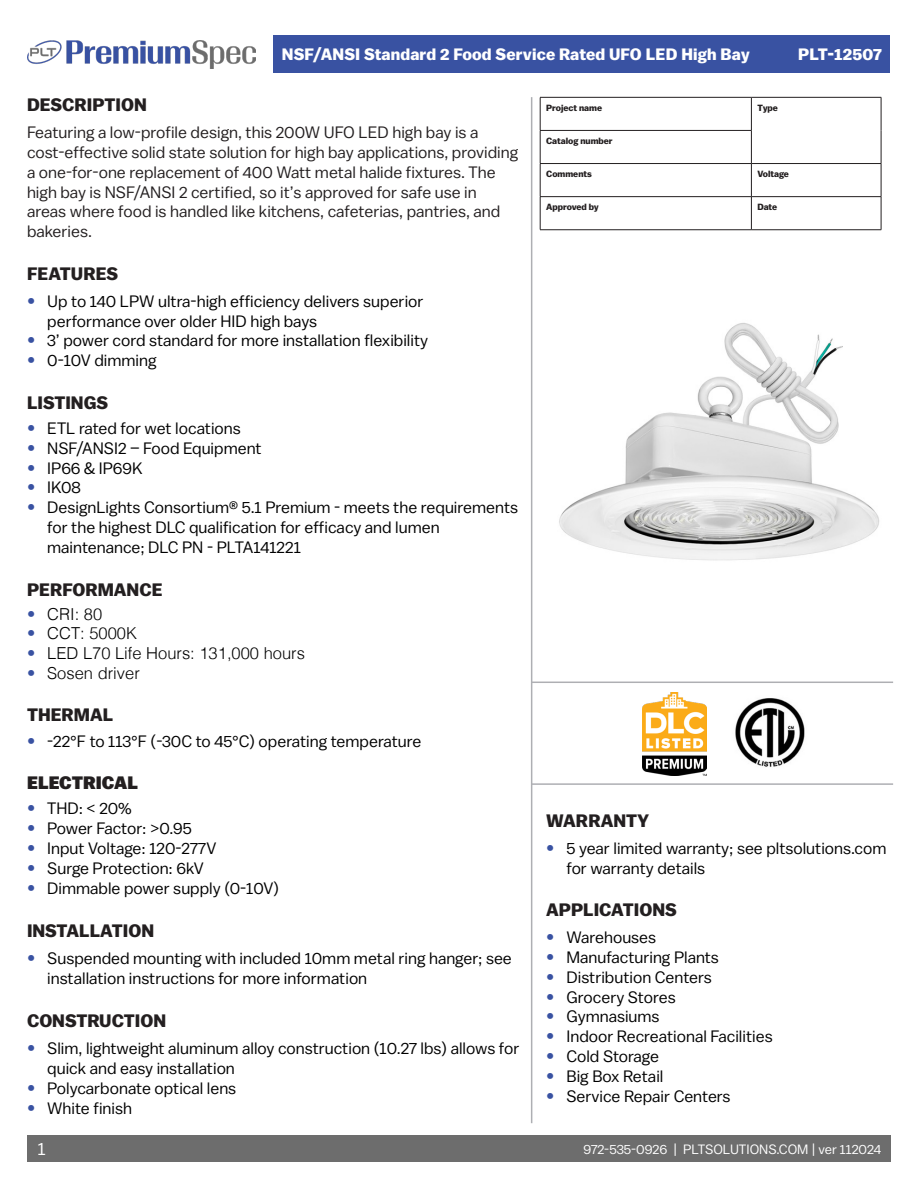
<style>
.page{position:relative;width:918px;height:1188px;background:#fff}
.page>*{position:absolute;margin:0;border:0;box-sizing:border-box;transform-origin:0 0}
.t1{font:700 18px "Balto";color:#231f20}
.t2{font:900 18px "Balto";color:#231f20}
.t3{font:18px "Balto";color:#fff}
.t4{font:16.5px/19.8px "Balto";color:#000}
.PLT_Body{font:16.5px/19.8px "Balto";color:#231f20}
.t5{font:300 16.5px "Helvetica";color:#000}
.t6{font:700 16.5px "Balto";letter-spacing:.01em;color:#fff}
.t7{font:13.5px "Balto";color:#fff}
.t8{font:700 9px "Balto";color:#231f20}
.s1{font-family:"Helvetica";font-weight:300;color:#3952a2}
.s2{color:#3952a2}
</style>
<div class="page">
<div style="left:27px;top:1135px;width:864px;height:27px;background:#6d6d6d"></div>
<div style="left:274px;top:35px;width:616px;height:37px;background:#3952a2"></div>
<hr style="left:531px;top:97px;width:1px;height:1026px;background:#aeafb3">
<hr style="left:540px;top:97px;width:211px;height:1px;background:#231f20">
<hr style="left:540px;top:98px;width:1px;height:32px;background:#231f20">
<hr style="left:751px;top:97px;width:130px;height:1px;background:#231f20">
<hr style="left:751px;top:98px;width:1px;height:32px;background:#231f20">
<hr style="left:881px;top:98px;width:1px;height:32px;background:#231f20">
<hr style="left:540px;top:130px;width:212px;height:1px;background:#231f20">
<hr style="left:540px;top:131px;width:1px;height:32px;background:#231f20">
<hr style="left:751px;top:131px;width:1px;height:32px;background:#231f20">
<hr style="left:881px;top:130px;width:1px;height:33px;background:#231f20">
<hr style="left:540px;top:163px;width:211px;height:1px;background:#231f20">
<hr style="left:540px;top:164px;width:1px;height:32px;background:#231f20">
<hr style="left:751px;top:163px;width:130px;height:1px;background:#231f20">
<hr style="left:751px;top:164px;width:1px;height:32px;background:#231f20">
<hr style="left:881px;top:164px;width:1px;height:32px;background:#231f20">
<hr style="left:540px;top:196px;width:211px;height:1px;background:#231f20">
<hr style="left:540px;top:197px;width:1px;height:33px;background:#231f20">
<hr style="left:751px;top:196px;width:130px;height:1px;background:#231f20">
<hr style="left:751px;top:197px;width:1px;height:33px;background:#231f20">
<hr style="left:881px;top:197px;width:1px;height:33px;background:#231f20">
<hr style="left:540px;top:229px;width:211px;height:1px;background:#231f20">
<hr style="left:751px;top:229px;width:130px;height:1px;background:#231f20">
<hr style="left:531px;top:682px;width:362px;height:1px;background:#aeafb3">
<hr style="left:531px;top:783px;width:362px;height:2px;background:#aeafb3">
<img style="left:27px;top:40px;width:229px;height:28px">
<img style="left:559px;top:323px;width:320px;height:238px">
<img style="left:735px;top:698px;width:70px;height:69px">
<img style="left:643px;top:692px;width:64px;height:84px">
<p class="t6" style="left:282px;top:45px;width:469px">NSF/ANSI Standard 2 Food Service Rated UFO LED High Bay</p>
<p class="t6" style="left:798px;top:45px;width:85px">PLT-12507</p>
<p class="t1" style="left:27px;top:94px;width:121px">DESCRIPTION</p>
<p class="t8" style="left:546px;top:102px;width:57px">Project name</p>
<p class="t8" style="left:757px;top:102px;width:22px">Type</p>
<p class="t8" style="left:546px;top:135px;width:68px">Catalog number</p>
<p class="t8" style="left:546px;top:168px;width:47px">Comments</p>
<p class="t8" style="left:757px;top:168px;width:33px">Voltage</p>
<p class="t8" style="left:546px;top:201px;width:54px">Approved by</p>
<p class="t8" style="left:757px;top:201px;width:21px">Date</p>
<p class="PLT_Body" style="left:27px;top:122px;width:493px">Featuring a low-profile design, this 200W UFO LED high bay is a cost-effective solid state solution for high bay applications, providing a one-for-one replacement of 400 Watt metal halide fixtures. The high bay is NSF/ANSI 2 certified, so it’s approved for safe use in areas where food is handled like kitchens, cafeterias, pantries, and bakeries.</p>
<p class="t1" style="left:27px;top:263px;width:93px">FEATURES</p>
<p class="t4" style="left:47px;top:291px;width:378px;text-indent:-20px"><span class="s1">•</span> Up to 140 LPW ultra-high efficiency delivers superior performance over older HID high bays</p>
<p class="t4" style="left:27px;top:330px;width:403px"><span class="s1">•</span> 3’ power cord standard for more installation flexibility</p>
<p class="t4" style="left:27px;top:350px;width:131px"><span class="s1">•</span> 0-10V dimming</p>
<p class="t1" style="left:27px;top:392px;width:83px">LISTINGS</p>
<p class="t4" style="left:27px;top:418px;width:215px"><span class="s1">•</span> ETL rated for wet locations</p>
<p class="t4" style="left:27px;top:438px;width:236px"><span class="s1">•</span> NSF/ANSI2 – Food Equipment</p>
<p class="t4" style="left:27px;top:458px;width:117px"><span class="s1">•</span> IP66 &amp; IP69K</p>
<p class="t4" style="left:27px;top:477px;width:55px"><span class="s1">•</span> IK08</p>
<p class="t4" style="left:47px;top:497px;width:472px;text-indent:-20px"><span class="s1">•</span> DesignLights Consortium® 5.1 Premium - meets the requirements for the highest DLC qualification for efficacy and lumen maintenance; DLC PN - PLTA141221</p>
<p class="t1" style="left:27px;top:579px;width:137px">PERFORMANCE</p>
<p class="t5" style="left:27px;top:600px;width:77px"><span class="s2">•</span> CRI: 80</p>
<p class="t5" style="left:27px;top:619px;width:112px"><span class="s2">•</span> CCT: 5000K</p>
<p class="t5" style="left:27px;top:639px;width:279px"><span class="s2">•</span> LED L70 Life Hours: 131,000 hours</p>
<p class="t5" style="left:27px;top:659px;width:114px"><span class="s2">•</span> Sosen driver</p>
<p class="t1" style="left:27px;top:703px;width:88px">THERMAL</p>
<p class="t4" style="left:27px;top:731px;width:396px"><span class="s1">•</span> -22°F to 113°F (-30C to 45°C) operating temperature</p>
<p class="t2" style="left:27px;top:772px;width:113px">ELECTRICAL</p>
<p class="t4" style="left:27px;top:798px;width:106px"><span class="s1">•</span> THD: &lt; 20%</p>
<p class="t4" style="left:27px;top:818px;width:166px"><span class="s1">•</span> Power Factor: &gt;0.95</p>
<p class="t4" style="left:27px;top:838px;width:191px"><span class="s1">•</span> Input Voltage: 120-277V</p>
<p class="t4" style="left:27px;top:858px;width:178px"><span class="s1">•</span> Surge Protection: 6kV</p>
<p class="t4" style="left:27px;top:878px;width:254px"><span class="s1">•</span> Dimmable power supply (0-10V)</p>
<p class="t1" style="left:27px;top:920px;width:129px">INSTALLATION</p>
<p class="t4" style="left:47px;top:948px;width:466px;text-indent:-20px"><span class="s1">•</span> Suspended mounting with included 10mm metal ring hanger; see installation instructions for more information</p>
<p class="t1" style="left:27px;top:1009px;width:141px">CONSTRUCTION</p>
<p class="t4" style="left:47px;top:1038px;width:474px;text-indent:-20px"><span class="s1">•</span> Slim, lightweight aluminum alloy construction (10.27 lbs) allows for quick and easy installation</p>
<p class="t4" style="left:27px;top:1078px;width:211px"><span class="s1">•</span> Polycarbonate optical lens</p>
<p class="t4" style="left:27px;top:1097px;width:107px"><span class="s1">•</span> White finish</p>
<p class="t3" style="left:38px;top:1138px;width:9px">1</p>
<p class="t1" style="left:546px;top:810px;width:105px">WARRANTY</p>
<p class="t4" style="left:566px;top:838px;width:321px;text-indent:-20px"><span class="s1">•</span> 5 year limited warranty; see pltsolutions.com for warranty details</p>
<p class="t1" style="left:546px;top:899px;width:132px">APPLICATIONS</p>
<p class="t4" style="left:546px;top:927px;width:112px"><span class="s1">•</span> Warehouses</p>
<p class="t4" style="left:546px;top:947px;width:174px"><span class="s1">•</span> Manufacturing Plants</p>
<p class="t4" style="left:546px;top:967px;width:167px"><span class="s1">•</span> Distribution Centers</p>
<p class="t4" style="left:546px;top:987px;width:131px"><span class="s1">•</span> Grocery Stores</p>
<p class="t4" style="left:546px;top:1006px;width:115px"><span class="s1">•</span> Gymnasiums</p>
<p class="t4" style="left:546px;top:1026px;width:228px"><span class="s1">•</span> Indoor Recreational Facilities</p>
<p class="t4" style="left:546px;top:1046px;width:114px"><span class="s1">•</span> Cold Storage</p>
<p class="t4" style="left:546px;top:1066px;width:119px"><span class="s1">•</span> Big Box Retail</p>
<p class="t4" style="left:546px;top:1086px;width:186px"><span class="s1">•</span> Service Repair Centers</p>
<p class="t7" style="left:583px;top:1141px;width:299px">972-535-0926 | PLTSOLUTIONS.COM | ver 112024</p>
</div>
